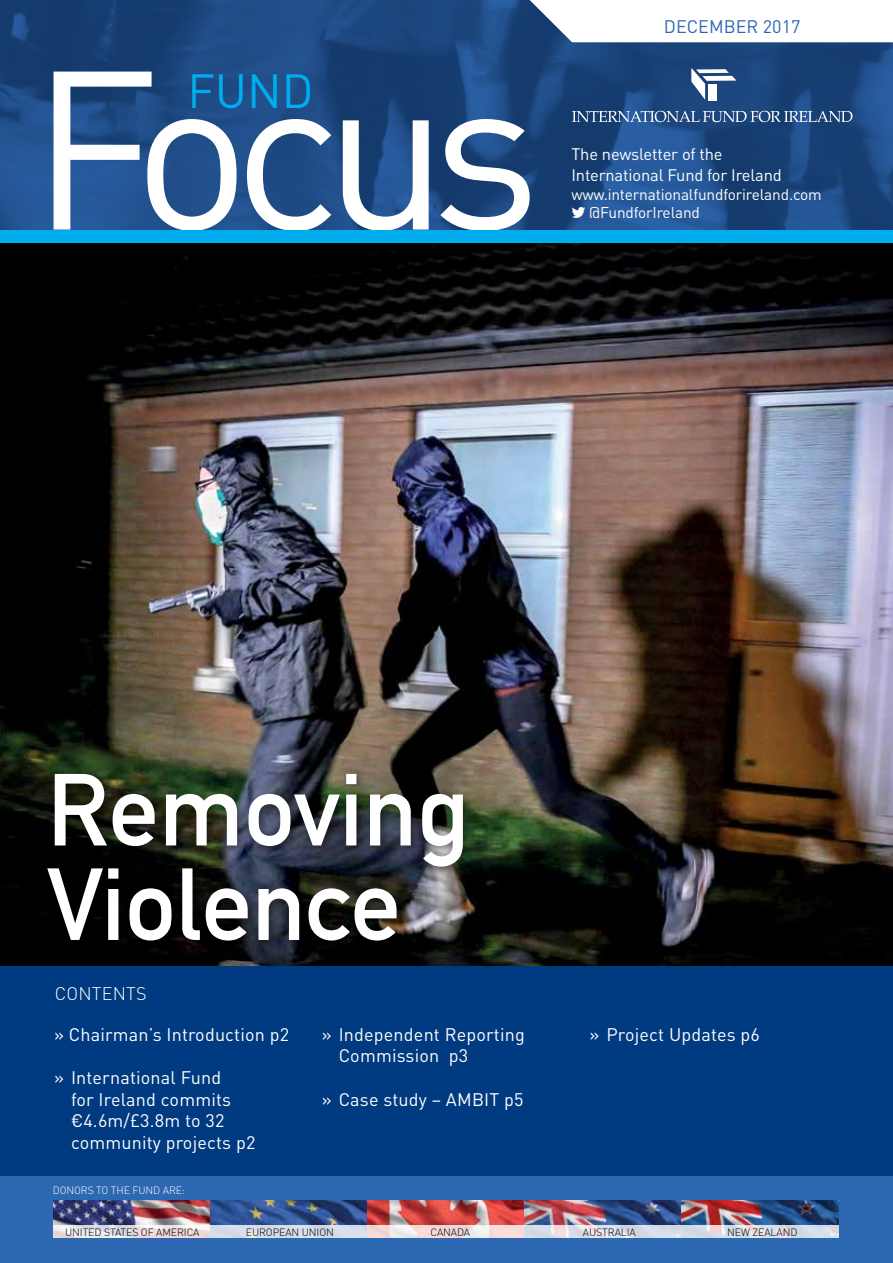
<style>
.page{position:relative;width:893px;height:1263px;background:#fff}
.page>*{position:absolute;margin:0;border:0;box-sizing:border-box;transform-origin:0 0}
.t1{font:221.85px "DIN";letter-spacing:-.08em;color:#fff}
.t2{font:700 100.5px/94.5px "DIN Alternate";color:#fff}
.t3{font:47.25px "DIN";color:#00aeef}
.t4{font:18px/21.6px "DIN";letter-spacing:.01em;color:#fff}
.t5{font:18px "DIN";color:#2d68b2}
.t6{font:300 18px "DIN";letter-spacing:.01em;color:#fff}
.t7{font:16.5px/21px "DIN";letter-spacing:-.01em;color:#fff}
.t8{font:15.45px/18.6px "DIN";letter-spacing:-.01em;color:#fff}
.t9{font:300 10.5px "DIN";letter-spacing:-.01em;color:#000}
.t10{font:300 10.5px "DIN";letter-spacing:-.01em;color:#fff}
.s1{font-family:"DIN Euro"}
</style>
<div class="page">
<img style="left:0;top:243px;width:893px;height:723px">
<img style="left:0;top:0;width:893px;height:230px">
<div style="left:0;top:230px;width:893px;height:12px;background:#00aeef"></div>
<svg style="left:572px;top:111px;width:280px;height:11px;background:#5a79a0"></svg>
<svg style="left:691px;top:68px;width:45px;height:32px"></svg>
<div style="left:0;top:966px;width:893px;height:212px;background:#003a80"></div>
<div style="left:44px;top:768px;width:429px;height:183px;background:#000;opacity:.5"></div>
<div style="left:0;top:1176px;width:893px;height:87px;background:#2d68b2"></div>
<img style="left:54px;top:1200px;width:785px;height:25px">
<svg style="left:54px;top:1225px;width:785px;height:13px;background:#e2dee5"></svg>
<svg style="left:572px;top:207px;width:13px;height:11px"></svg>
<h1 class="t1" style="left:31px;top:11px;width:512px">Focus</h1>
<h3 class="t3" style="left:187px;top:61px;width:128px">FUND</h3>
<p class="t5" style="left:664px;top:15px;width:138px">DECEMBER 2017</p>
<p class="t7" style="left:571px;top:143px;width:212px">The newsletter of the<br>International Fund for Ireland</p>
<p class="t8" style="left:589px;top:184px;width:234px;text-indent:-18px">www.internationalfundforireland.com @FundforIreland</p>
<h2 class="t2" style="left:47px;top:756px;width:424px">Removing<br>Violence</h2>
<p class="t6" style="left:55px;top:982px;width:93px">CONTENTS</p>
<p class="t4" style="left:54px;top:1023px;width:237px">» Chairman’s Introduction p2</p>
<p class="t4" style="left:71px;top:1066px;width:186px;text-indent:-17px">» International Fund<br>for Ireland commits<br><span class="s1">2</span>4.6m/£3.8m to 32 community projects p2</p>
<p class="t4" style="left:339px;top:1023px;width:188px;text-indent:-17px">» Independent Reporting<br>Commission p3</p>
<p class="t4" style="left:322px;top:1088px;width:203px">» Case study – AMBIT p5</p>
<p class="t4" style="left:589px;top:1023px;width:172px">» Project Updates p6</p>
<p class="t10" style="left:53px;top:1183px;width:134px">DONORS TO THE FUND ARE:</p>
<p class="t9" style="left:65px;top:1226px;width:136px">UNITED STATES OF AMERICA</p>
<p class="t9" style="left:246px;top:1226px;width:90px">EUROPEAN UNION</p>
<p class="t9" style="left:430px;top:1226px;width:41px">CANADA</p>
<p class="t9" style="left:583px;top:1226px;width:54px">AUSTRALIA</p>
<p class="t9" style="left:727px;top:1226px;width:72px">NEW ZEALAND</p>
</div>
